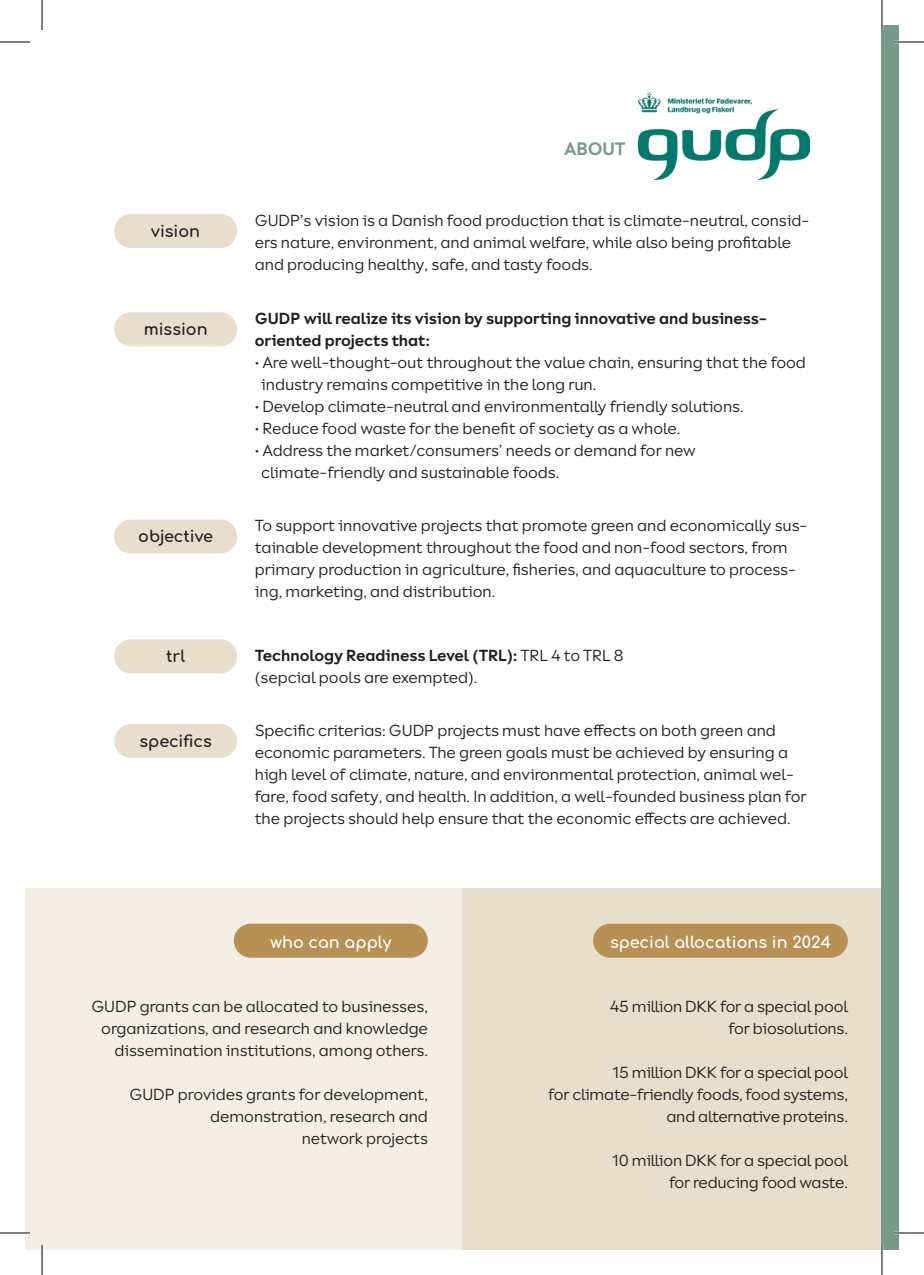
<style>
.page{position:relative;width:924px;height:1275px;background:#fff}
.page>*{position:absolute;margin:0;border:0;box-sizing:border-box;transform-origin:0 0}
.t1{font:700 18px "Mesclo";letter-spacing:-.01em;color:#769b8d}
.t2{font:16px/22px "Mesclo";letter-spacing:-.005em;color:#231f20}
.t3{font:700 16px "Mesclo";color:#231f20}
.t4{font:700 16px "Comfortaa";color:#fff}
.t5{font:700 16px "Comfortaa";color:#231f20}
.s1{font-weight:400}
</style>
<div class="page">
<div style="left:114px;top:724px;width:123px;height:34px;background:#e9decb;border-radius:17px"></div>
<div style="left:114px;top:639px;width:123px;height:34px;background:#e9decb;border-radius:17px"></div>
<div style="left:114px;top:519px;width:123px;height:34px;background:#e9decb;border-radius:17px"></div>
<div style="left:114px;top:312px;width:123px;height:34px;background:#e9decb;border-radius:17px"></div>
<div style="left:114px;top:214px;width:123px;height:34px;background:#e9decb;border-radius:17px"></div>
<div style="left:462px;top:888px;width:419px;height:362px;background:#e9decb"></div>
<div style="left:25px;top:888px;width:437px;height:362px;background:#f4eee5"></div>
<div style="left:592px;top:923px;width:255px;height:34px;background:#b79153;border-radius:17px"></div>
<div style="left:234px;top:923px;width:193px;height:34px;background:#b79153;border-radius:17px"></div>
<div style="left:881px;top:25px;width:17px;height:1225px;background:#769b8d"></div>
<img style="left:638px;top:92px;width:171px;height:88px">
<hr style="left:893px;top:41px;width:30px;height:2px;background:#fff">
<hr style="left:0;top:1231px;width:30px;height:3px;background:#fff">
<hr style="left:893px;top:1231px;width:30px;height:3px;background:#fff">
<hr style="left:41px;top:1245px;width:2px;height:30px;background:#fff">
<hr style="left:880px;top:1245px;width:2px;height:30px;background:#fff">
<hr style="left:0;top:42px;width:30px;height:1px;background:#000">
<hr style="left:893px;top:42px;width:30px;height:1px;background:#000">
<hr style="left:0;top:1232px;width:30px;height:1px;background:#000">
<hr style="left:893px;top:1232px;width:30px;height:1px;background:#000">
<hr style="left:42px;top:0;width:1px;height:30px;background:#000">
<hr style="left:42px;top:1245px;width:1px;height:30px;background:#000">
<hr style="left:881px;top:0;width:1px;height:30px;background:#000">
<hr style="left:881px;top:1245px;width:1px;height:30px;background:#000">
<p class="t5" style="left:151px;top:222px;width:50px">vision</p>
<p class="t5" style="left:144px;top:321px;width:65px">mission</p>
<p class="t5" style="left:138px;top:528px;width:76px">objective</p>
<p class="t5" style="left:166px;top:648px;width:20px">trl</p>
<p class="t5" style="left:139px;top:732px;width:74px">specifics</p>
<p class="t1" style="left:564px;top:138px;width:63px">ABOUT</p>
<p class="t2" style="left:255px;top:210px;width:555px">GUDP’s vision is a Danish food production that is climate-neutral, consid&shy;ers nature, environment, and animal welfare, while also being profitable and producing healthy, safe, and tasty foods.</p>
<p class="t3" style="left:255px;top:309px;width:513px">GUDP will realize its vision by supporting innovative and business-</p>
<p class="t3" style="left:255px;top:331px;width:176px">oriented projects that:</p>
<p class="t2" style="left:255px;top:351px;width:552px">• Are well-thought-out throughout the value chain, ensuring that the food</p>
<p class="t2" style="left:261px;top:373px;width:336px">industry remains competitive in the long run.</p>
<p class="t2" style="left:255px;top:395px;width:490px">• Develop climate-neutral and environmentally friendly solutions.</p>
<p class="t2" style="left:255px;top:417px;width:427px">• Reduce food waste for the benefit of society as a whole.</p>
<p class="t2" style="left:255px;top:439px;width:442px">• Address the market/consumers’ needs or demand for new</p>
<p class="t2" style="left:261px;top:461px;width:299px">climate-friendly and sustainable foods.</p>
<p class="t2" style="left:255px;top:515px;width:553px">To support innovative projects that promote green and economically sus&shy;tainable development throughout the food and non-food sectors, from primary production in agriculture, fisheries, and aquaculture to process&shy;ing, marketing, and distribution.</p>
<p class="t3" style="left:255px;top:646px;width:370px">Technology Readiness Level (TRL): <span class="s1">TRL 4 to TRL 8</span></p>
<p class="t2" style="left:255px;top:666px;width:224px">(sepcial pools are exempted).</p>
<p class="t2" style="left:255px;top:719px;width:553px">Specific criterias: GUDP projects must have effects on both green and economic parameters. The green goals must be achieved by ensuring a high level of climate, nature, and environmental protection, animal wel&shy;fare, food safety, and health. In addition, a well-founded business plan for the projects should help ensure that the economic effects are achieved.</p>
<p class="t4" style="left:270px;top:933px;width:122px">who can apply</p>
<p class="t4" style="left:609px;top:933px;width:222px">special allocations in 2024</p>
<p class="t2" style="left:91px;top:995px;width:338px;text-align:right">GUDP grants can be allocated to businesses, organizations, and research and knowledge dissemination institutions, among others.</p>
<p class="t2" style="left:129px;top:1083px;width:300px;text-align:right">GUDP provides grants for development, demonstration, research and</p>
<p class="t2" style="left:301px;top:1127px;width:128px">network projects</p>
<p class="t2" style="left:609px;top:995px;width:239px">45 million DKK for a special pool</p>
<p class="t2" style="left:728px;top:1017px;width:121px">for biosolutions.</p>
<p class="t2" style="left:612px;top:1061px;width:236px">15 million DKK for a special pool</p>
<p class="t2" style="left:548px;top:1083px;width:301px">for climate-friendly foods, food systems,</p>
<p class="t2" style="left:666px;top:1105px;width:183px">and alternative proteins.</p>
<p class="t2" style="left:612px;top:1149px;width:237px">10 million DKK for a special pool</p>
<p class="t2" style="left:668px;top:1171px;width:180px">for reducing food waste.</p>
</div>
